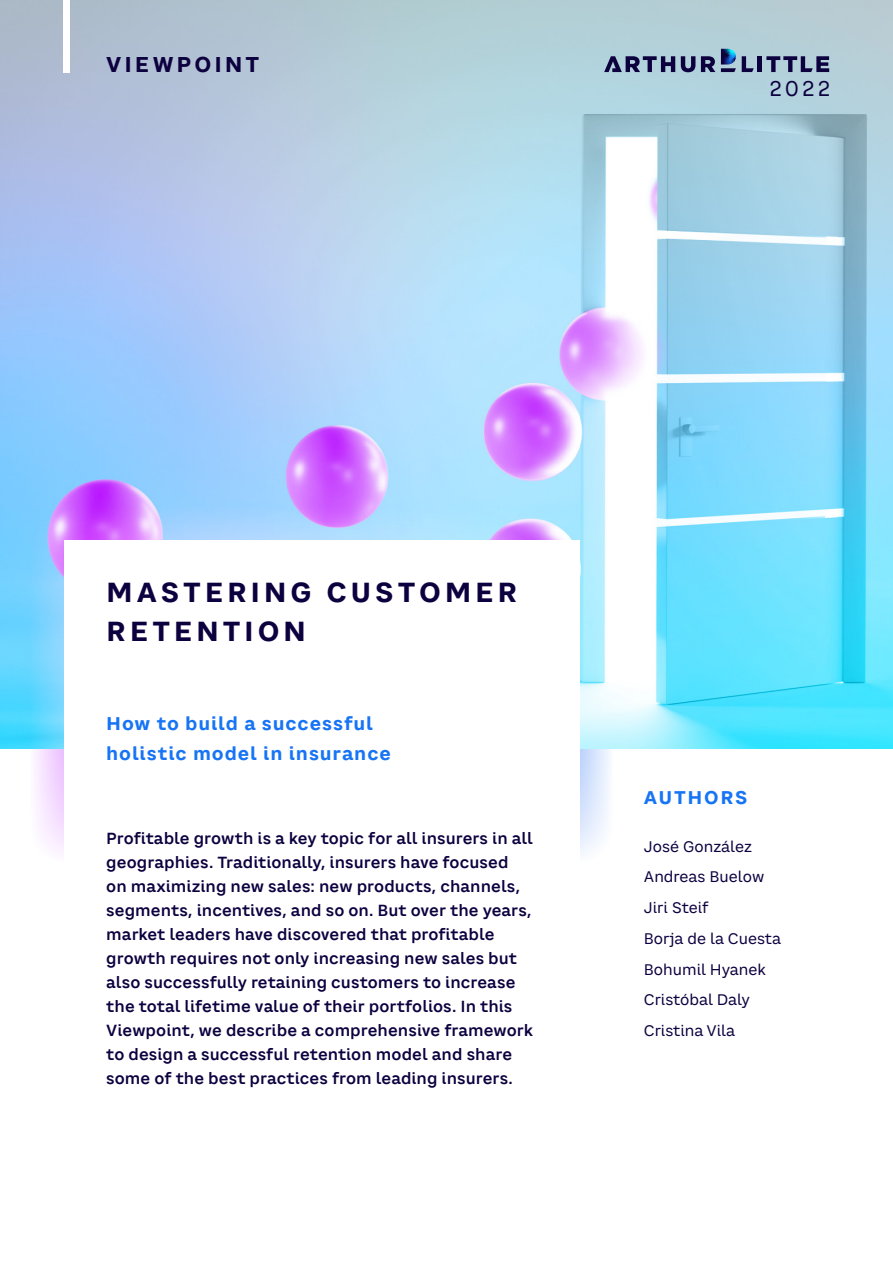
<style>
.page{position:relative;width:893px;height:1263px;background:#fff}
.page>*{position:absolute;margin:0;border:0;box-sizing:border-box;transform-origin:0 0}
.FC_BOX_HEADING{font:700 27px/39px "CA Saygon Text";letter-spacing:.14em;color:#0d003f}
.t1{font:700 21px "CA Saygon Text";letter-spacing:.14em;color:#0d003f}
.FC_VIEWPOINT_TEXT{font:21px "CA Saygon Text";color:#0d003f}
.FC_BOX_SUBHEADING{font:700 18px/30px "CA Saygon Text";letter-spacing:.05em;color:#1774f5}
.FC_AUTHORS_TEXT{font:700 18px "CA Saygon Text";letter-spacing:.09em;color:#1774f5}
.FC_BOX_INTRO_PARA{font:600 15.75px/24px "CA Saygon Text";letter-spacing:.005em;color:#0d003f}
.FC_AUTHORS_NAME{font:15px "CA Saygon Text";color:#0d003f}
</style>
<div class="page">
<img style="left:0;top:0;width:893px;height:749px">
<svg style="left:30px;top:506px;width:583px;height:357px;background:#bad3fe"></svg>
<div style="left:64px;top:540px;width:515px;height:638px;background:#fff"></div>
<svg style="left:681px;top:56px;width:14px;height:16px"></svg>
<svg style="left:701px;top:56px;width:14px;height:16px"></svg>
<svg style="left:604px;top:56px;width:71px;height:16px"></svg>
<hr style="left:758px;top:56px;width:4px;height:16px;background:#0d003f">
<svg style="left:742px;top:56px;width:12px;height:16px"></svg>
<svg style="left:766px;top:56px;width:63px;height:16px"></svg>
<svg style="left:721px;top:49px;width:15px;height:23px"></svg>
<div style="left:64px;top:0;width:6px;height:72px;background:#fff"></div>
<h2 class="t1" style="left:106px;top:48px;width:155px">VIEWPOINT</h2>
<p class="FC_VIEWPOINT_TEXT" style="left:769px;top:73px;width:62px">2022</p>
<p class="FC_BOX_HEADING" style="left:106px;top:573px;width:412px">MASTERING CUSTOMER<br>RETENTION</p>
<p class="FC_BOX_SUBHEADING" style="left:106px;top:709px;width:286px">How to build a successful holistic model in insurance</p>
<p class="FC_BOX_INTRO_PARA" style="left:106px;top:826px;width:428px">Profitable growth is a key topic for all insurers in all geographies. Traditionally, insurers have focused on maximizing new sales: new products, channels, segments, incentives, and so on. But over the years, market leaders have discovered that profitable growth requires not only increasing new sales but also successfully retaining customers to increase the total lifetime value of their portfolios. In this Viewpoint, we describe a comprehensive framework to design a successful retention model and share some of the best practices from leading insurers.</p>
<p class="FC_AUTHORS_TEXT" style="left:644px;top:783px;width:105px">AUTHORS</p>
<p class="FC_AUTHORS_NAME" style="left:644px;top:835px;width:110px">José González</p>
<p class="FC_AUTHORS_NAME" style="left:644px;top:866px;width:122px">Andreas Buelow</p>
<p class="FC_AUTHORS_NAME" style="left:644px;top:897px;width:66px">Jiri Steif</p>
<p class="FC_AUTHORS_NAME" style="left:644px;top:928px;width:138px">Borja de la Cuesta</p>
<p class="FC_AUTHORS_NAME" style="left:644px;top:958px;width:123px">Bohumil Hyanek</p>
<p class="FC_AUTHORS_NAME" style="left:644px;top:989px;width:108px">Cristóbal Daly</p>
<p class="FC_AUTHORS_NAME" style="left:644px;top:1020px;width:93px">Cristina Vila</p>
</div>
